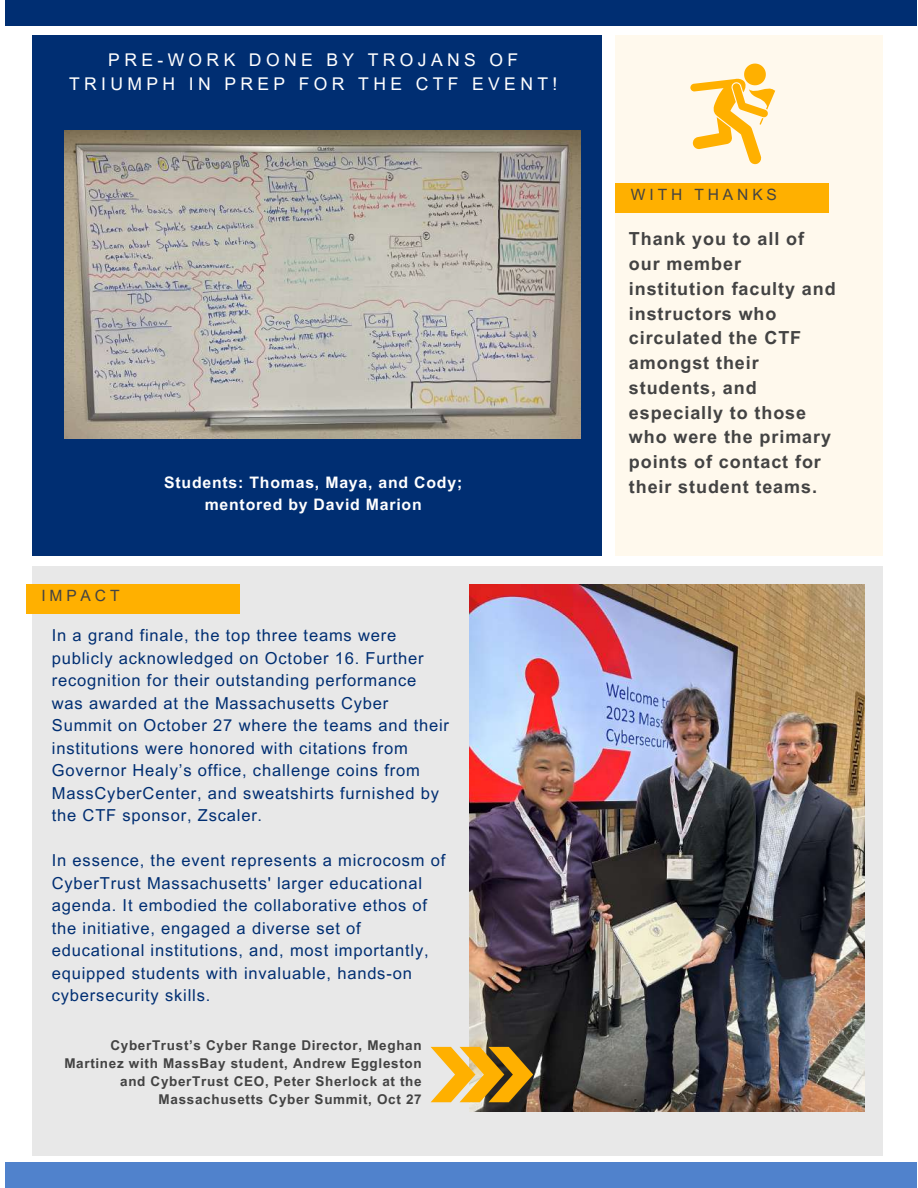
<style>
.page{position:relative;width:918px;height:1188px;background:#fff}
.page>*{position:absolute;margin:0;border:0;box-sizing:border-box;transform-origin:0 0}
.t1{font:700 18px/24.8px "Arial MT Pro";letter-spacing:.05em;color:#434343}
.t2{font:17.55px/24px "Arial MT Pro";letter-spacing:.25em;color:#fff;text-align:center}
.t3{font:16.5px/22.5px "Arial MT Pro";letter-spacing:.05em;color:#002e72}
.t4{font:700 15.9px/21.6px "Arial MT Pro";letter-spacing:.05em;color:#fff;text-align:center}
.t5{font:15.6px "Arial MT Pro";letter-spacing:.25em;color:#434343}
.t6{font:700 13.5px/18px "Arial MT Pro";letter-spacing:.05em;color:#434343;text-align:right}
</style>
<div class="page">
<div style="left:5px;top:0;width:912px;height:26px;background:#002e72"></div>
<div style="left:5px;top:1162px;width:911px;height:26px;background:#5082cc"></div>
<div style="left:33px;top:36px;width:569px;height:520px;background:#002e72"></div>
<img style="left:65px;top:130px;width:515px;height:308px">
<div style="left:616px;top:36px;width:267px;height:520px;background:#fff9ed"></div>
<div style="left:616px;top:183px;width:213px;height:30px;background:#ffb000"></div>
<div style="left:33px;top:566px;width:850px;height:589px;background:#e8e8e8"></div>
<div style="left:26px;top:585px;width:213px;height:29px;background:#ffb000"></div>
<svg style="left:690px;top:63px;width:85px;height:101px"></svg>
<img style="left:470px;top:585px;width:394px;height:527px">
<svg style="left:431px;top:1047px;width:102px;height:55px"></svg>
<p class="t2" style="left:69px;top:50px;width:490px">PRE-WORK DONE BY TROJANS OF<br>TRIUMPH IN PREP FOR THE CTF EVENT!</p>
<p class="t5" style="left:41px;top:590px;width:80px">IMPACT</p>
<p class="t4" style="left:164px;top:474px;width:300px">Students: Thomas, Maya, and Cody; mentored by David Marion</p>
<p class="t3" style="left:52px;top:626px;width:399px">In a grand finale, the top three teams were publicly acknowledged on October 16. Further recognition for their outstanding performance was awarded at the Massachusetts Cyber Summit on October 27 where the teams and their institutions were honored with citations from Governor Healy’s office, challenge coins from MassCyberCenter, and sweatshirts furnished by the CTF sponsor, Zscaler.</p>
<p class="t3" style="left:52px;top:851px;width:395px">In essence, the event represents a microcosm of CyberTrust Massachusetts' larger educational agenda. It embodied the collaborative ethos of the initiative, engaged a diverse set of educational institutions, and, most importantly, equipped students with invaluable, hands-on cybersecurity skills.</p>
<p class="t6" style="left:64px;top:1038px;width:359px">CyberTrust’s Cyber Range Director, Meghan Martinez with MassBay student, Andrew Eggleston and CyberTrust CEO, Peter Sherlock at the Massachusetts Cyber Summit, Oct 27</p>
<p class="t5" style="left:631px;top:189px;width:148px">WITH THANKS</p>
<p class="t1" style="left:629px;top:229px;width:208px">Thank you to all of our member institution faculty and instructors who circulated the CTF amongst their students, and especially to those who were the primary points of contact for their student teams.</p>
</div>
